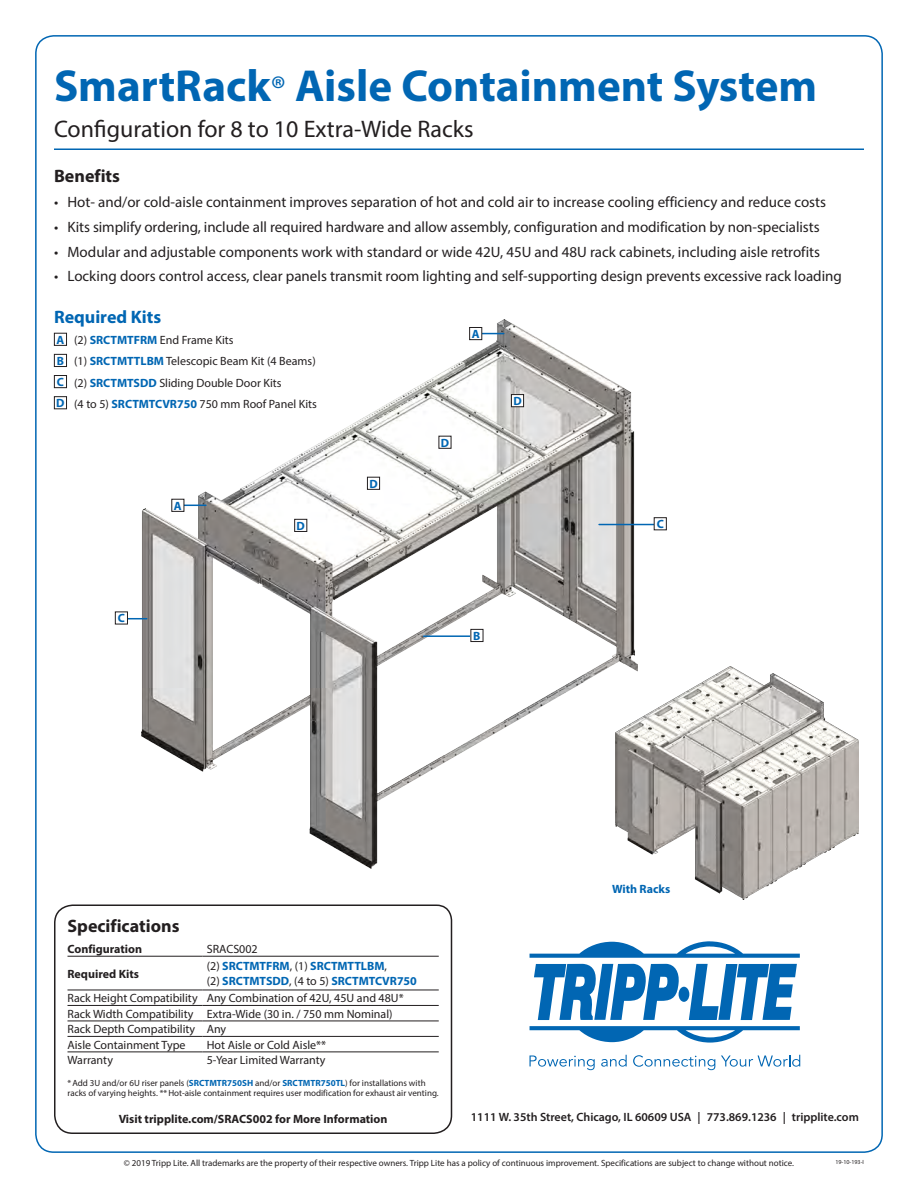
<style>
.page{position:relative;width:918px;height:1188px;background:#fff}
.page>*{position:absolute;margin:0;border:0;box-sizing:border-box;transform-origin:0 0}
.t1{font:700 45px "Myriad Pro";color:#0166b3}
.t2{font:24px "Myriad Pro";color:#231f20}
.t3{font:700 18px "Myriad Pro";color:#231f20}
.t4{font:700 18px "Myriad Pro";color:#0166b3}
.t5{font:15px "Myriad Pro";color:#231f20}
.t6{font:12px "Myriad Pro";color:#231f20}
.t7{font:700 12px/14.4px "Myriad Pro";color:#0166b3}
.t8{font:700 12px "Myriad Pro";color:#231f20}
.t9{font:600 12px "Myriad Pro";color:#231f20}
.t10{font:9px/10.8px "Myriad Pro";color:#231f20}
.t11{font:6px "Myriad Pro";color:#231f20}
.s1{font-weight:400;font-size:36px}
.s2{font-weight:700;color:#0166b3}
.s3{font-weight:400;color:#231f20}
</style>
<div class="page">
<svg style="left:54px;top:904px;width:399px;height:230px"></svg>
<hr style="left:54px;top:148px;width:810px;height:2px;background:#0166b3">
<hr style="left:68px;top:956px;width:134px;height:1px;background:#231f20">
<hr style="left:202px;top:956px;width:237px;height:1px;background:#231f20">
<hr style="left:68px;top:990px;width:134px;height:1px;background:#231f20">
<hr style="left:202px;top:990px;width:237px;height:1px;background:#231f20">
<hr style="left:68px;top:1005px;width:134px;height:1px;background:#231f20">
<hr style="left:202px;top:1005px;width:237px;height:1px;background:#231f20">
<hr style="left:68px;top:1021px;width:134px;height:1px;background:#231f20">
<hr style="left:202px;top:1021px;width:237px;height:1px;background:#231f20">
<hr style="left:68px;top:1036px;width:134px;height:1px;background:#231f20">
<hr style="left:202px;top:1036px;width:237px;height:1px;background:#231f20">
<hr style="left:68px;top:1052px;width:134px;height:1px;background:#231f20">
<hr style="left:202px;top:1052px;width:237px;height:1px;background:#231f20">
<div style="left:54px;top:333px;width:13px;height:13px;border:1px solid #231f20"></div>
<div style="left:54px;top:354px;width:13px;height:13px;border:1px solid #231f20"></div>
<div style="left:54px;top:375px;width:13px;height:13px;border:1px solid #231f20"></div>
<div style="left:54px;top:396px;width:13px;height:13px;border:1px solid #231f20"></div>
<div style="left:679px;top:987px;width:10px;height:15px;background:#0166b3;border-radius:50%"></div>
<svg style="left:534px;top:964px;width:146px;height:56px"></svg>
<svg style="left:689px;top:964px;width:108px;height:56px"></svg>
<svg style="left:530px;top:941px;width:270px;height:17px"></svg>
<svg style="left:530px;top:1026px;width:270px;height:17px"></svg>
<svg style="left:529px;top:1056px;width:66px;height:14px"></svg>
<svg style="left:601px;top:1055px;width:26px;height:12px"></svg>
<svg style="left:633px;top:1055px;width:82px;height:15px"></svg>
<svg style="left:721px;top:1055px;width:79px;height:12px"></svg>
<img style="left:638px;top:666px;width:221px;height:234px">
<img style="left:142px;top:320px;width:496px;height:548px">
<hr style="left:599px;top:524px;width:60px;height:1px;background:#0166b3">
<div style="left:654px;top:518px;width:12px;height:12px;background:#fff"></div>
<div style="left:654px;top:517px;width:13px;height:13px;border:1px solid #231f20"></div>
<svg style="left:128px;top:618px;width:19px;height:1px"></svg>
<div style="left:115px;top:612px;width:13px;height:12px;border:1px solid #231f20"></div>
<svg style="left:184px;top:505px;width:22px;height:1px"></svg>
<div style="left:172px;top:499px;width:12px;height:12px;background:#fff"></div>
<div style="left:171px;top:499px;width:13px;height:13px;border:1px solid #231f20"></div>
<svg style="left:482px;top:333px;width:22px;height:1px"></svg>
<div style="left:470px;top:327px;width:12px;height:13px;background:#fff"></div>
<div style="left:469px;top:327px;width:13px;height:13px;border:1px solid #231f20"></div>
<hr style="left:424px;top:635px;width:55px;height:2px;background:#0166b3">
<div style="left:471px;top:629px;width:12px;height:13px;background:#fff"></div>
<div style="left:470px;top:629px;width:13px;height:13px;border:1px solid #231f20"></div>
<div style="left:511px;top:395px;width:13px;height:12px;background:#fff"></div>
<div style="left:511px;top:394px;width:13px;height:13px;border:1px solid #231f20"></div>
<div style="left:439px;top:436px;width:12px;height:12px;background:#fff"></div>
<div style="left:439px;top:436px;width:12px;height:13px;border:1px solid #231f20"></div>
<div style="left:367px;top:477px;width:13px;height:12px;background:#fff"></div>
<div style="left:367px;top:477px;width:13px;height:13px;border:1px solid #231f20"></div>
<div style="left:295px;top:519px;width:12px;height:12px;background:#fff"></div>
<div style="left:294px;top:519px;width:13px;height:13px;border:1px solid #231f20"></div>
<p class="t1" style="left:54px;top:57px;width:765px">SmartRack<span class="s1">®</span> Aisle Containment System</p>
<p class="t2" style="left:54px;top:114px;width:421px">Configuration for 8 to 10 Extra-Wide Racks</p>
<p class="t3" style="left:54px;top:164px;width:68px">Benefits</p>
<p class="t5" style="left:54px;top:193px;width:774px">• Hot- and/or cold-aisle containment improves separation of hot and cold air to increase cooling efficiency and reduce costs</p>
<p class="t5" style="left:54px;top:217px;width:767px">• Kits simplify ordering, include all required hardware and allow assembly, configuration and modification by non-specialists</p>
<p class="t5" style="left:54px;top:242px;width:768px">• Modular and adjustable components work with standard or wide 42U, 45U and 48U rack cabinets, including aisle retrofits</p>
<p class="t5" style="left:54px;top:267px;width:789px">• Locking doors control access, clear panels transmit room lighting and self-supporting design prevents excessive rack loading</p>
<p class="t4" style="left:54px;top:305px;width:109px">Required Kits</p>
<p class="t7" style="left:57px;top:332px;width:9px">A</p>
<p class="t6" style="left:74px;top:333px;width:161px">(2) <span class="s2">SRCTMTFRM</span> End Frame Kits</p>
<p class="t7" style="left:57px;top:353px;width:9px">B</p>
<p class="t6" style="left:74px;top:354px;width:243px">(1) <span class="s2">SRCTMTTLBM</span> Telescopic Beam Kit (4 Beams)</p>
<p class="t7" style="left:57px;top:374px;width:9px">C</p>
<p class="t6" style="left:74px;top:375px;width:209px">(2) <span class="s2">SRCTMTSDD</span> Sliding Double Door Kits</p>
<p class="t7" style="left:56px;top:396px;width:10px">D</p>
<p class="t6" style="left:74px;top:396px;width:244px">(4 to 5) <span class="s2">SRCTMTCVR750</span> 750 mm Roof Panel Kits</p>
<p class="t7" style="left:472px;top:326px;width:9px">A</p>
<p class="t7" style="left:513px;top:394px;width:10px">D</p>
<p class="t7" style="left:118px;top:611px;width:9px">C</p>
<p class="t7" style="left:174px;top:498px;width:9px">A</p>
<p class="t7" style="left:297px;top:518px;width:10px">D</p>
<p class="t7" style="left:369px;top:476px;width:10px">D</p>
<p class="t7" style="left:441px;top:435px;width:10px">D</p>
<p class="t7" style="left:473px;top:628px;width:9px">B</p>
<p class="t7" style="left:657px;top:517px;width:9px">C</p>
<p class="t3" style="left:68px;top:914px;width:113px">Specifications</p>
<p class="t8" style="left:68px;top:941px;width:76px">Configuration</p>
<p class="t6" style="left:207px;top:942px;width:52px">SRACS002</p>
<p class="t8" style="left:68px;top:966px;width:73px">Required Kits</p>
<p class="t7" style="left:207px;top:959px;width:212px"><span class="s3">(2)</span> SRCTMTFRM<span class="s3">, (1)</span> SRCTMTTLBM<span class="s3">,<br>(2)</span> SRCTMTSDD<span class="s3">, (4 to 5)</span> SRCTMTCVR750</p>
<p class="t6" style="left:68px;top:991px;width:132px">Rack Height Compatibility</p>
<p class="t6" style="left:207px;top:991px;width:198px">Any Combination of 42U, 45U and 48U*</p>
<p class="t6" style="left:68px;top:1006px;width:127px">Rack Width Compatibility</p>
<p class="t6" style="left:207px;top:1006px;width:187px">Extra-Wide (30 in. / 750 mm Nominal)</p>
<p class="t6" style="left:68px;top:1022px;width:129px">Rack Depth Compatibility</p>
<p class="t6" style="left:207px;top:1022px;width:21px">Any</p>
<p class="t6" style="left:68px;top:1037px;width:120px">Aisle Containment Type</p>
<p class="t6" style="left:207px;top:1037px;width:121px">Hot Aisle or Cold Aisle**</p>
<p class="t6" style="left:68px;top:1053px;width:47px">Warranty</p>
<p class="t6" style="left:207px;top:1053px;width:120px">5-Year Limited Warranty</p>
<p class="t10" style="left:68px;top:1077px;width:373px">*Add 3U and/or 6U riser panels (<span class="s2">SRCTMTR750SH</span> and/or <span class="s2">SRCTMTR750TL</span>) for installations with racks of varying heights. **Hot-aisle containment requires user modification for exhaust air venting.</p>
<p class="t8" style="left:119px;top:1111px;width:270px">Visit tripplite.com/SRACS002 for More Information</p>
<p class="t7" style="left:612px;top:882px;width:60px">With Racks</p>
<p class="t9" style="left:471px;top:1109px;width:389px">1111 W. 35th Street, Chicago, IL 60609 USA | 773.869.1236 | tripplite.com</p>
<p class="t10" style="left:124px;top:1158px;width:672px">© 2019 Tripp Lite. All trademarks are the property of their respective owners. Tripp Lite has a policy of continuous improvement. Specifications are subject to change without notice.</p>
<p class="t11" style="left:835px;top:1159px;width:30px">19-10-193-I</p>
</div>
